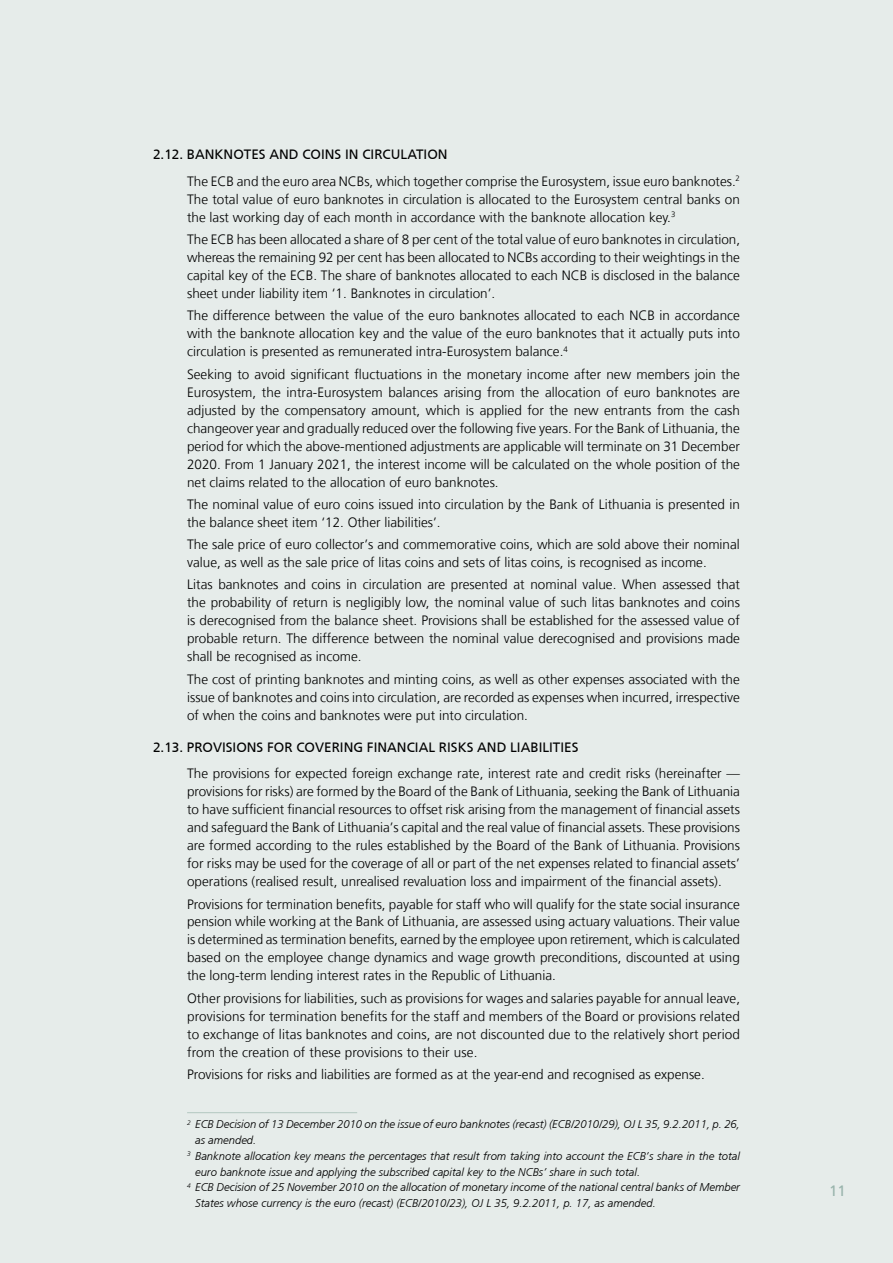
<style>
.page{position:relative;width:893px;height:1263px;background:#e6ecea}
.page>*{position:absolute;margin:0;border:0;box-sizing:border-box;transform-origin:0 0}
.t1{font:15px "Frutiger LT";color:#99b4ac}
.t2{font:300 13.5px/18px "Frutiger LT";color:#000;text-align:justify}
.t3{font:13.5px "Frutiger LT";color:#000}
.t4{font:italic 300 11.25px "Frutiger LT";color:#000}
.s1{font-weight:400}
</style>
<div class="page">
<hr style="left:187px;top:1112px;width:170px;height:1px;background:#b3c7c1">
<p class="t2" style="left:187px;top:142px;width:554px;line-height:26.4px;text-indent:-34px"><span class="s1">2.12. BANKNOTES AND COINS IN CIRCULATION<br></span>The ECB and the euro area NCBs, which together comprise the Eurosystem, issue euro banknotes.<sup>2</sup></p>
<p class="t2" style="left:187px;top:190px;width:554px">The total value of euro banknotes in circulation is allocated to the Eurosystem central banks on the last working day of each month in accordance with the banknote allocation key.<sup>3</sup></p>
<p class="t2" style="left:187px;top:230px;width:554px">The ECB has been allocated a share of 8 per cent of the total value of euro banknotes in circulation, whereas the remaining 92 per cent has been allocated to NCBs according to their weightings in the capital key of the ECB. The share of banknotes allocated to each NCB is disclosed in the balance sheet under liability item ‘1. Banknotes in circulation’.</p>
<p class="t2" style="left:187px;top:307px;width:554px">The difference between the value of the euro banknotes allocated to each NCB in accordance with the banknote allocation key and the value of the euro banknotes that it actually puts into circulation is presented as remunerated intra-Eurosystem balance.<sup>4</sup></p>
<p class="t2" style="left:187px;top:365px;width:554px">Seeking to avoid significant fluctuations in the monetary income after new members join the Eurosystem, the intra-Eurosystem balances arising from the allocation of euro banknotes are adjusted by the compensatory amount, which is applied for the new entrants from the cash changeover year and gradually reduced over the following five years. For the Bank of Lithuania, the period for which the above-mentioned adjustments are applicable will terminate on 31 December 2020. From 1 January 2021, the interest income will be calculated on the whole position of the net claims related to the allocation of euro banknotes.</p>
<p class="t2" style="left:187px;top:495px;width:554px">The nominal value of euro coins issued into circulation by the Bank of Lithuania is presented in the balance sheet item ‘12. Other liabilities’.</p>
<p class="t2" style="left:187px;top:535px;width:554px">The sale price of euro collector’s and commemorative coins, which are sold above their nominal value, as well as the sale price of litas coins and sets of litas coins, is recognised as income.</p>
<p class="t2" style="left:187px;top:576px;width:554px">Litas banknotes and coins in circulation are presented at nominal value. When assessed that the probability of return is negligibly low, the nominal value of such litas banknotes and coins is derecognised from the balance sheet. Provisions shall be established for the assessed value of probable return. The difference between the nominal value derecognised and provisions made shall be recognised as income.</p>
<p class="t2" style="left:187px;top:670px;width:554px">The cost of printing banknotes and minting coins, as well as other expenses associated with the issue of banknotes and coins into circulation, are recorded as expenses when incurred, irrespective of when the coins and banknotes were put into circulation.</p>
<p class="t3" style="left:153px;top:738px;width:427px">2.13. PROVISIONS FOR COVERING FINANCIAL RISKS AND LIABILITIES</p>
<p class="t2" style="left:187px;top:765px;width:554px">The provisions for expected foreign exchange rate, interest rate and credit risks (hereinafter — provisions for risks) are formed by the Board of the Bank of Lithuania, seeking the Bank of Lithuania to have sufficient financial resources to offset risk arising from the management of financial assets and safeguard the Bank of Lithuania’s capital and the real value of financial assets. These provisions are formed according to the rules established by the Board of the Bank of Lithuania. Provisions for risks may be used for the coverage of all or part of the net expenses related to financial assets’ operations (realised result, unrealised revaluation loss and impairment of the financial assets).</p>
<p class="t2" style="left:187px;top:895px;width:554px">Provisions for termination benefits, payable for staff who will qualify for the state social insurance pension while working at the Bank of Lithuania, are assessed using actuary valuations. Their value is determined as termination benefits, earned by the employee upon retirement, which is calculated based on the employee change dynamics and wage growth preconditions, discounted at using the long-term lending interest rates in the Republic of Lithuania.</p>
<p class="t2" style="left:187px;top:989px;width:554px">Other provisions for liabilities, such as provisions for wages and salaries payable for annual leave, provisions for termination benefits for the staff and members of the Board or provisions related to exchange of litas banknotes and coins, are not discounted due to the relatively short period from the creation of these provisions to their use.</p>
<p class="t2" style="left:187px;top:1065px;width:519px">Provisions for risks and liabilities are formed as at the year-end and recognised as expense.</p>
<p class="t4" style="left:187px;top:1117px;width:554px"><sup>2</sup> ECB Decision of 13 December 2010 on the issue of euro banknotes (recast) (ECB/2010/29), OJ L 35, 9.2.2011, p. 26,</p>
<p class="t4" style="left:195px;top:1133px;width:63px">as amended.</p>
<p class="t4" style="left:187px;top:1149px;width:554px"><sup>3</sup> Banknote allocation key means the percentages that result from taking into account the ECB’s share in the total</p>
<p class="t4" style="left:195px;top:1165px;width:447px">euro banknote issue and applying the subscribed capital key to the NCBs’ share in such total.</p>
<p class="t4" style="left:187px;top:1180px;width:554px"><sup>4</sup> ECB Decision of 25 November 2010 on the allocation of monetary income of the national central banks of Member</p>
<p class="t4" style="left:195px;top:1196px;width:462px">States whose currency is the euro (recast) (ECB/2010/23), OJ L 35, 9.2.2011, p. 17, as amended.</p>
<p class="t1" style="left:829px;top:1181px;width:18px">11</p>
</div>
